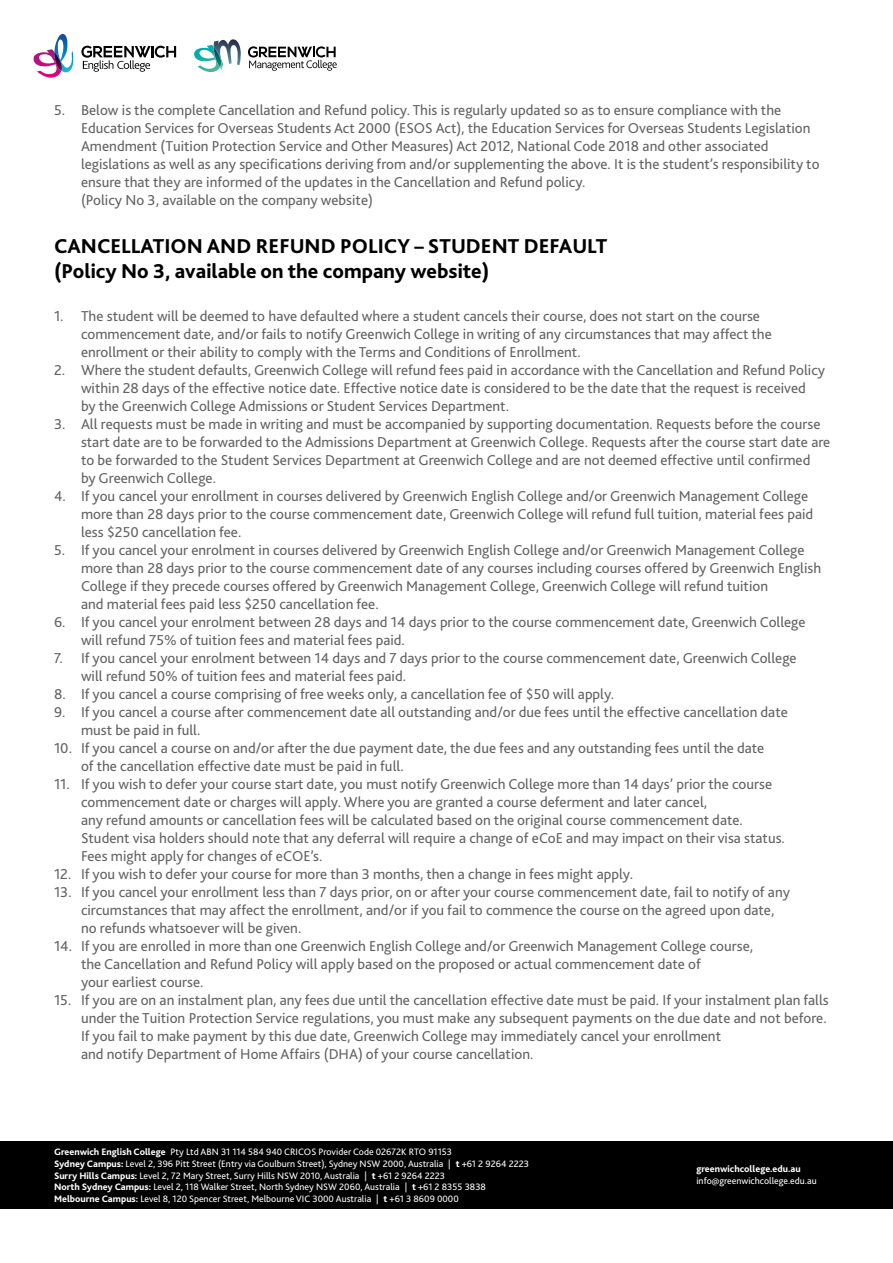
<style>
.page{position:relative;width:893px;height:1263px;background:#fff}
.page>*{position:absolute;margin:0;border:0;box-sizing:border-box;transform-origin:0 0}
.t1{font:800 21px/25.2px "Bliss 2";color:#000}
.t2{font:15px/18px "Bliss 2";color:#646363}
.t3{font:9.75px/11.7px "Bliss 2";color:#fff}
.t4{font:800 9.75px "Bliss 2";color:#fff}
.s1{font-weight:800}
</style>
<div class="page">
<div style="left:1px;top:1141px;width:892px;height:68px;background:#000"></div>
<svg style="left:33px;top:34px;width:41px;height:44px"></svg>
<svg style="left:81px;top:46px;width:95px;height:26px"></svg>
<svg style="left:248px;top:46px;width:89px;height:25px"></svg>
<svg style="left:194px;top:39px;width:47px;height:33px"></svg>
<p class="t2" style="left:81px;top:101px;width:740px;text-indent:-27px">5. Below is the complete Cancellation and Refund policy. This is regularly updated so as to ensure compliance with the Education Services for Overseas Students Act 2000 (ESOS Act), the Education Services for Overseas Students Legislation Amendment (Tuition Protection Service and Other Measures) Act 2012, National Code 2018 and other associated legislations as well as any specifications deriving from and/or supplementing the above. It is the student’s responsibility to ensure that they are informed of the updates in the Cancellation and Refund policy.<br>(Policy No 3, available on the company website)</p>
<h1 class="t1" style="left:54px;top:233px;width:555px">CANCELLATION AND REFUND POLICY – STUDENT DEFAULT (Policy No 3, available on the company website)</h1>
<p class="t2" style="left:81px;top:307px;width:692px;text-indent:-27px">1. The student will be deemed to have defaulted where a student cancels their course, does not start on the course commencement date, and/or fails to notify Greenwich College in writing of any circumstances that may affect the enrollment or their ability to comply with the Terms and Conditions of Enrollment.</p>
<p class="t2" style="left:81px;top:361px;width:745px;text-indent:-27px">2. Where the student defaults, Greenwich College will refund fees paid in accordance with the Cancellation and Refund Policy within 28 days of the effective notice date. Effective notice date is considered to be the date that the request is received<br>by the Greenwich College Admissions or Student Services Department.</p>
<p class="t2" style="left:81px;top:415px;width:751px;text-indent:-27px">3. All requests must be made in writing and must be accompanied by supporting documentation. Requests before the course start date are to be forwarded to the Admissions Department at Greenwich College. Requests after the course start date are to be forwarded to the Student Services Department at Greenwich College and are not deemed effective until confirmed<br>by Greenwich College.</p>
<p class="t2" style="left:81px;top:487px;width:734px;text-indent:-27px">4. If you cancel your enrollment in courses delivered by Greenwich English College and/or Greenwich Management College more than 28 days prior to the course commencement date, Greenwich College will refund full tuition, material fees paid less $250 cancellation fee.</p>
<p class="t2" style="left:81px;top:541px;width:742px;text-indent:-27px">5. If you cancel your enrolment in courses delivered by Greenwich English College and/or Greenwich Management College more than 28 days prior to the course commencement date of any courses including courses offered by Greenwich English College if they precede courses offered by Greenwich Management College, Greenwich College will refund tuition<br>and material fees paid less $250 cancellation fee.</p>
<p class="t2" style="left:81px;top:613px;width:726px;text-indent:-27px">6. If you cancel your enrolment between 28 days and 14 days prior to the course commencement date, Greenwich College will refund 75% of tuition fees and material fees paid.</p>
<p class="t2" style="left:81px;top:649px;width:717px;text-indent:-27px">7. If you cancel your enrolment between 14 days and 7 days prior to the course commencement date, Greenwich College will refund 50% of tuition fees and material fees paid.</p>
<p class="t2" style="left:54px;top:685px;width:562px">8. If you cancel a course comprising of free weeks only, a cancellation fee of $50 will apply.</p>
<p class="t2" style="left:81px;top:703px;width:708px;text-indent:-27px">9. If you cancel a course after commencement date all outstanding and/or due fees until the effective cancellation date must be paid in full.</p>
<p class="t2" style="left:81px;top:739px;width:685px;text-indent:-27px">10. If you cancel a course on and/or after the due payment date, the due fees and any outstanding fees until the date of the cancellation effective date must be paid in full.</p>
<p class="t2" style="left:81px;top:775px;width:705px;text-indent:-27px">11. If you wish to defer your course start date, you must notify Greenwich College more than 14 days’ prior the course commencement date or charges will apply. Where you are granted a course deferment and later cancel,<br>any refund amounts or cancellation fees will be calculated based on the original course commencement date.<br>Student visa holders should note that any deferral will require a change of eCoE and may impact on their visa status.<br>Fees might apply for changes of eCOE’s.</p>
<p class="t2" style="left:54px;top:865px;width:580px">12. If you wish to defer your course for more than 3 months, then a change in fees might apply.</p>
<p class="t2" style="left:81px;top:883px;width:710px;text-indent:-27px">13. If you cancel your enrollment less than 7 days prior, on or after your course commencement date, fail to notify of any circumstances that may affect the enrollment, and/or if you fail to commence the course on the agreed upon date, no refunds whatsoever will be given.</p>
<p class="t2" style="left:81px;top:937px;width:674px;text-indent:-27px">14. If you are enrolled in more than one Greenwich English College and/or Greenwich Management College course, the Cancellation and Refund Policy will apply based on the proposed or actual commencement date of<br>your earliest course.</p>
<p class="t2" style="left:81px;top:991px;width:749px;text-indent:-27px">15. If you are on an instalment plan, any fees due until the cancellation effective date must be paid. If your instalment plan falls under the Tuition Protection Service regulations, you must make any subsequent payments on the due date and not before.<br>If you fail to make payment by this due date, Greenwich College may immediately cancel your enrollment<br>and notify Department of Home Affairs (DHA) of your course cancellation.</p>
<p class="t3" style="left:54px;top:1146px;width:476px"><span class="s1">Greenwich English College</span> Pty Ltd ABN 31 114 584 940 CRICOS Provider Code 02672K RTO 91153<br><span class="s1">Sydney Campus:</span> Level 2, 396 Pitt Street (Entry via Goulburn Street), Sydney NSW 2000, Australia | <span class="s1">t</span> +61 2 9264 2223<br><span class="s1">Surry Hills Campus:</span> Level 2, 72 Mary Street, Surry Hills NSW 2010, Australia | <span class="s1">t</span> +61 2 9264 2223<br><span class="s1">North Sydney Campus:</span> Level 2, 118 Walker Street, North Sydney NSW 2060, Australia | <span class="s1">t</span> +61 2 8355 3838<br><span class="s1">Melbourne Campus:</span> Level 8, 120 Spencer Street, Melbourne VIC 3000 Australia | <span class="s1">t</span> +61 3 8609 0000</p>
<p class="t4" style="left:696px;top:1163px;width:106px">greenwichcollege.edu.au</p>
<p class="t3" style="left:696px;top:1174px;width:122px">info@greenwichcollege.edu.au</p>
</div>
